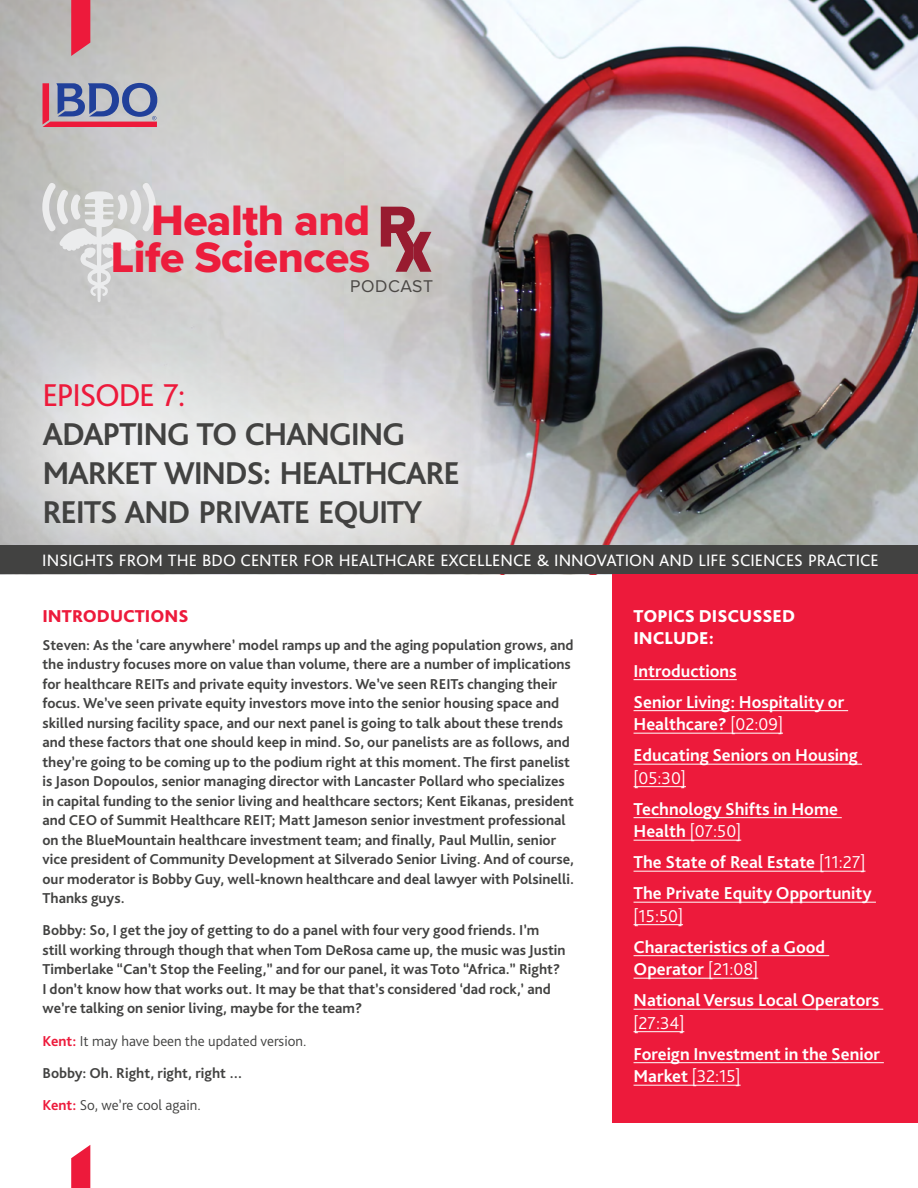
<style>
.page{position:relative;width:918px;height:1188px;background:#fff}
.page>*{position:absolute;margin:0;border:0;box-sizing:border-box;transform-origin:0 0}
.t1{font:44.25px/36.9px "Proxima Nova Extrabld";letter-spacing:-.01em;color:#ec1d3c;text-align:center}
.t2{font:700 33px/39px "Bliss Pro";letter-spacing:-.04em;color:#424241}
.t3{font:33px "Bliss Pro";letter-spacing:-.04em;color:#ed1a3b}
.t4{font:700 18px/31px "Bliss Pro";color:#fff}
.t5{font:800 18px/22.5px "Bliss Pro";color:#fff}
.t6{font:300 18px "Bliss Pro";color:#fff}
.t7{font:800 18px "Bliss Pro";color:#ed1a3b}
.t8{font:17.55px "Proxima Nova";letter-spacing:.03em;color:#4b4845}
.t9{font:17.25px "Bliss Pro";color:#fff}
.t10{font:700 15px/19.5px "Bliss Pro";color:#424241}
.t11{font:300 15px/32.2px "Bliss Pro";color:#424241}
.s1{font-weight:700;color:#ed1a3b}
.s2{font-weight:700}
.s3{font-weight:300}
</style>
<div class="page">
<img style="left:537px;top:0;width:381px;height:546px">
<svg style="left:0;top:0;width:537px;height:289px;background:#c8c6c5"></svg>
<svg style="left:71px;top:0;width:19px;height:56px"></svg>
<svg style="left:71px;top:1145px;width:19px;height:43px"></svg>
<svg style="left:43px;top:83px;width:114px;height:44px;background:#957ca0"></svg>
<div style="left:0;top:289px;width:550px;height:331px;background:#fff;opacity:.75"></div>
<div style="left:612px;top:574px;width:306px;height:549px;background:#ed1a3b"></div>
<hr style="left:634px;top:679px;width:103px;height:1px;background:#fff">
<hr style="left:634px;top:710px;width:214px;height:1px;background:#fff">
<hr style="left:634px;top:733px;width:149px;height:1px;background:#fff">
<hr style="left:634px;top:764px;width:228px;height:1px;background:#fff">
<hr style="left:634px;top:786px;width:52px;height:1px;background:#fff">
<hr style="left:634px;top:817px;width:208px;height:1px;background:#fff">
<hr style="left:634px;top:840px;width:107px;height:1px;background:#fff">
<hr style="left:634px;top:871px;width:231px;height:1px;background:#fff">
<hr style="left:634px;top:902px;width:242px;height:1px;background:#fff">
<hr style="left:634px;top:924px;width:49px;height:1px;background:#fff">
<hr style="left:634px;top:955px;width:195px;height:1px;background:#fff">
<hr style="left:634px;top:978px;width:124px;height:1px;background:#fff">
<hr style="left:634px;top:1009px;width:249px;height:1px;background:#fff">
<hr style="left:634px;top:1031px;width:50px;height:1px;background:#fff">
<hr style="left:634px;top:1062px;width:250px;height:1px;background:#fff">
<hr style="left:634px;top:1085px;width:107px;height:1px;background:#fff">
<svg style="left:42px;top:180px;width:115px;height:122px;background:#d1d1d1"></svg>
<svg style="left:395px;top:232px;width:36px;height:40px"></svg>
<div style="left:0;top:546px;width:918px;height:28px;background:#424241"></div>
<h1 class="t1" style="left:111px;top:201px;width:307px">Health and<br>Life Sciences <sup>R</sup></h1>
<p class="t8" style="left:350px;top:273px;width:84px">PODCAST</p>
<h2 class="t3" style="left:43px;top:375px;width:145px">EPISODE 7:</h2>
<h2 class="t2" style="left:43px;top:414px;width:419px">ADAPTING TO CHANGING<br>MARKET WINDS: HEALTHCARE<br>REITS AND PRIVATE EQUITY</h2>
<p class="t9" style="left:42px;top:549px;width:838px">INSIGHTS FROM THE BDO CENTER FOR HEALTHCARE EXCELLENCE &amp; INNOVATION AND LIFE SCIENCES PRACTICE</p>
<p class="t7" style="left:43px;top:605px;width:147px">INTRODUCTIONS</p>
<p class="t10" style="left:43px;top:635px;width:533px">Steven: As the ‘care anywhere’ model ramps up and the aging population grows, and the industry focuses more on value than volume, there are a number of implications for healthcare REITs and private equity investors. We’ve seen REITs changing their focus. We’ve seen private equity investors move into the senior housing space and skilled nursing facility space, and our next panel is going to talk about these trends and these factors that one should keep in mind. So, our panelists are as follows, and they’re going to be coming up to the podium right at this moment. The first panelist is Jason Dopoulos, senior managing director with Lancaster Pollard who specializes in capital funding to the senior living and healthcare sectors; Kent Eikanas, president and CEO of Summit Healthcare REIT; Matt Jameson senior investment professional on the BlueMountain healthcare investment team; and finally, Paul Mullin, senior vice president of Community Development at Silverado Senior Living. And of course, our moderator is Bobby Guy, well-known healthcare and deal lawyer with Polsinelli.<br>Thanks guys.</p>
<p class="t10" style="left:43px;top:920px;width:525px">Bobby: So, I get the joy of getting to do a panel with four very good friends. I’m still working through though that when Tom DeRosa came up, the music was Justin Timberlake “Can’t Stop the Feeling,” and for our panel, it was Toto “Africa.” Right?<br>I don’t know how that works out. It may be that that’s considered ‘dad rock,’ and we’re talking on senior living, maybe for the team?</p>
<p class="t11" style="left:43px;top:1024px;width:265px"><span class="s1">Kent:</span> It may have been the updated version.<br><span class="s2">Bobby: Oh. Right, right, right …<br></span><span class="s1">Kent:</span> So, we’re cool again.</p>
<p class="t5" style="left:634px;top:604px;width:163px">TOPICS DISCUSSED<br>INCLUDE:</p>
<p class="t4" style="left:634px;top:655px;width:212px">Introductions<br>Senior Living: Hospitality or</p>
<p class="t4" style="left:634px;top:709px;width:226px">Healthcare? <span class="s3">[02:09]<br></span>Educating Seniors on Housing</p>
<p class="t6" style="left:634px;top:767px;width:54px">[05:30]</p>
<p class="t4" style="left:634px;top:797px;width:206px;line-height:22.5px">Technology Shifts in Home<br>Health <span class="s3">[07:50]</span></p>
<p class="t4" style="left:634px;top:847px;width:240px">The State of Real Estate <span class="s3">[11:27]<br></span>The Private Equity Opportunity</p>
<p class="t6" style="left:634px;top:905px;width:51px">[15:50]</p>
<p class="t4" style="left:634px;top:935px;width:193px;line-height:22.5px">Characteristics of a Good<br>Operator <span class="s3">[21:08]</span></p>
<p class="t4" style="left:634px;top:984px;width:247px">National Versus Local Operators</p>
<p class="t6" style="left:634px;top:1012px;width:52px">[27:34]</p>
<p class="t4" style="left:634px;top:1042px;width:248px;line-height:22.5px">Foreign Investment in the Senior<br>Market <span class="s3">[32:15]</span></p>
</div>
